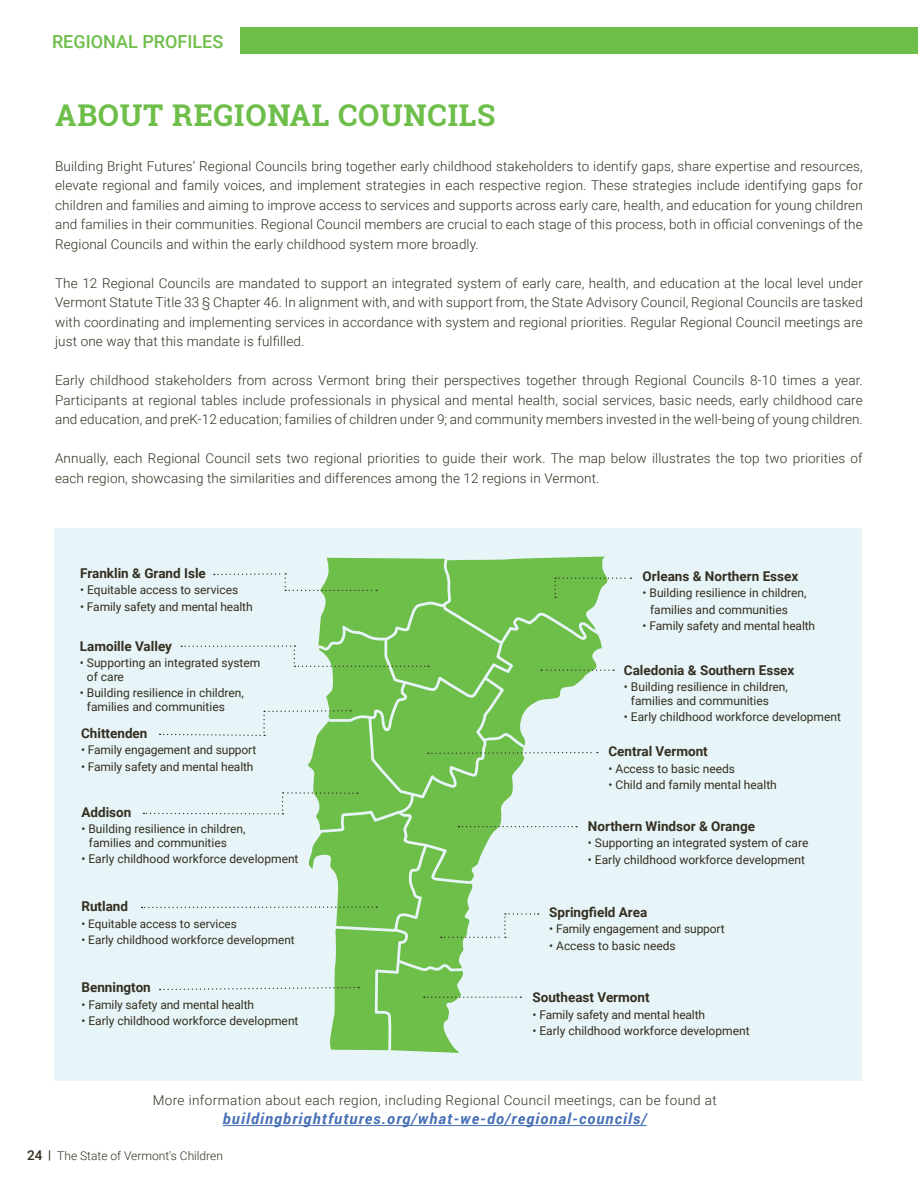
<style>
.page{position:relative;width:918px;height:1188px;background:#fff}
.page>*{position:absolute;margin:0;border:0;box-sizing:border-box;transform-origin:0 0}
.t1{font:700 30px "Roboto Slab";letter-spacing:.025em;color:#6ebe4a}
.t2{font:500 18px "Roboto";color:#6ebe4a}
.t3{font:italic 700 15px "Roboto";letter-spacing:.075em;color:#466fb6}
.t4{font:300 13.5px/19.5px "Roboto";letter-spacing:.01em;color:#342f20;text-align:justify}
.t5{font:700 13.5px "Roboto";color:#342f20}
.t6{font:300 13.5px "Roboto";letter-spacing:.03em;color:#342f20}
.t7{font:12px/13.5px "Roboto";color:#342f20}
.t8{font:300 12px "Roboto";color:#342f20}
.t9{font:11.85px "Roboto";color:#342f20}
.s1{font-weight:500;font-size:13.5px}
.s2{font-weight:500}
</style>
<div class="page">
<div style="left:241px;top:27px;width:677px;height:27px;background:#6ebe4a"></div>
<hr style="left:223px;top:1125px;width:424px;height:1px;background:#466fb6">
<div style="left:54px;top:528px;width:808px;height:552px;background:#e7f4f8"></div>
<svg style="left:141px;top:556px;width:490px;height:497px"></svg>
<h2 class="t2" style="left:52px;top:29px;width:173px">REGIONAL PROFILES</h2>
<h1 class="t1" style="left:55px;top:94px;width:442px">ABOUT REGIONAL COUNCILS</h1>
<p class="t4" style="left:55px;top:156px;width:809px">Building Bright Futures’ Regional Councils bring together early childhood stakeholders to identify gaps, share expertise and resources, elevate regional and family voices, and implement strategies in each respective region. These strategies include identifying gaps for children and families and aiming to improve access to services and supports across early care, health, and education for young children and families in their communities. Regional Council members are crucial to each stage of this process, both in official convenings of the Regional Councils and within the early childhood system more broadly.</p>
<p class="t4" style="left:55px;top:273px;width:809px">The 12 Regional Councils are mandated to support an integrated system of early care, health, and education at the local level under Vermont Statute Title 33 § Chapter 46. In alignment with, and with support from, the State Advisory Council, Regional Councils are tasked with coordinating and implementing services in accordance with system and regional priorities. Regular Regional Council meetings are just one way that this mandate is fulfilled.</p>
<p class="t4" style="left:55px;top:370px;width:809px">Early childhood stakeholders from across Vermont bring their perspectives together through Regional Councils 8-10 times a year.<br>Participants at regional tables include professionals in physical and mental health, social services, basic needs, early childhood care and education, and preK-12 education; families of children under 9; and community members invested in the well-being of young children.</p>
<p class="t4" style="left:55px;top:448px;width:809px">Annually, each Regional Council sets two regional priorities to guide their work. The map below illustrates the top two priorities of each region, showcasing the similarities and differences among the 12 regions in Vermont.</p>
<p class="t5" style="left:80px;top:564px;width:127px">Franklin &amp; Grand Isle</p>
<p class="t7" style="left:80px;top:583px;width:160px">• Equitable access to services</p>
<p class="t7" style="left:80px;top:599px;width:174px">• Family safety and mental health</p>
<p class="t5" style="left:80px;top:636px;width:94px">Lamoille Valley</p>
<p class="t7" style="left:87px;top:656px;width:175px;text-indent:-7px">• Supporting an integrated system of care</p>
<p class="t7" style="left:87px;top:686px;width:159px;text-indent:-7px">• Building resilience in children, families and communities</p>
<p class="t5" style="left:81px;top:724px;width:68px">Chittenden</p>
<p class="t7" style="left:81px;top:743px;width:177px">• Family engagement and support</p>
<p class="t7" style="left:81px;top:759px;width:174px">• Family safety and mental health</p>
<p class="t5" style="left:81px;top:803px;width:51px">Addison</p>
<p class="t7" style="left:89px;top:822px;width:158px;text-indent:-8px">• Building resilience in children, families and communities</p>
<p class="t7" style="left:81px;top:852px;width:219px">• Early childhood workforce development</p>
<p class="t5" style="left:81px;top:897px;width:48px">Rutland</p>
<p class="t9" style="left:81px;top:915px;width:157px">• Equitable access to services</p>
<p class="t9" style="left:81px;top:932px;width:215px">• Early childhood workforce development</p>
<p class="t5" style="left:81px;top:978px;width:71px">Bennington</p>
<p class="t7" style="left:81px;top:997px;width:174px">• Family safety and mental health</p>
<p class="t7" style="left:81px;top:1014px;width:219px">• Early childhood workforce development</p>
<p class="t5" style="left:643px;top:566px;width:157px">Orleans &amp; Northern Essex</p>
<p class="t7" style="left:650px;top:584px;width:158px;line-height:16.5px;text-indent:-8px">• Building resilience in children, families and communities</p>
<p class="t7" style="left:643px;top:619px;width:174px">• Family safety and mental health</p>
<p class="t5" style="left:624px;top:660px;width:172px">Caledonia &amp; Southern Essex</p>
<p class="t7" style="left:631px;top:680px;width:159px;text-indent:-7px">• Building resilience in children, families and communities</p>
<p class="t7" style="left:624px;top:710px;width:219px">• Early childhood workforce development</p>
<p class="t5" style="left:609px;top:742px;width:101px">Central Vermont</p>
<p class="t7" style="left:609px;top:761px;width:128px">• Access to basic needs</p>
<p class="t7" style="left:609px;top:778px;width:170px">• Child and family mental health</p>
<p class="t5" style="left:588px;top:816px;width:169px">Northern Windsor &amp; Orange</p>
<p class="t7" style="left:588px;top:836px;width:222px">• Supporting an integrated system of care</p>
<p class="t7" style="left:588px;top:852px;width:219px">• Early childhood workforce development</p>
<p class="t5" style="left:549px;top:903px;width:100px">Springfield Area</p>
<p class="t7" style="left:549px;top:922px;width:177px">• Family engagement and support</p>
<p class="t7" style="left:549px;top:938px;width:128px">• Access to basic needs</p>
<p class="t5" style="left:532px;top:988px;width:119px">Southeast Vermont</p>
<p class="t7" style="left:532px;top:1007px;width:174px">• Family safety and mental health</p>
<p class="t7" style="left:532px;top:1024px;width:219px">• Early childhood workforce development</p>
<p class="t6" style="left:153px;top:1091px;width:566px">More information about each region, including Regional Council meetings, can be found at</p>
<p class="t3" style="left:223px;top:1109px;width:425px">buildingbrightfutures.org/what-we-do/regional-councils/</p>
<p class="t8" style="left:27px;top:1147px;width:198px"><span class="s1">24</span> <span class="s2">|</span> The State of Vermont's Children</p>
</div>
